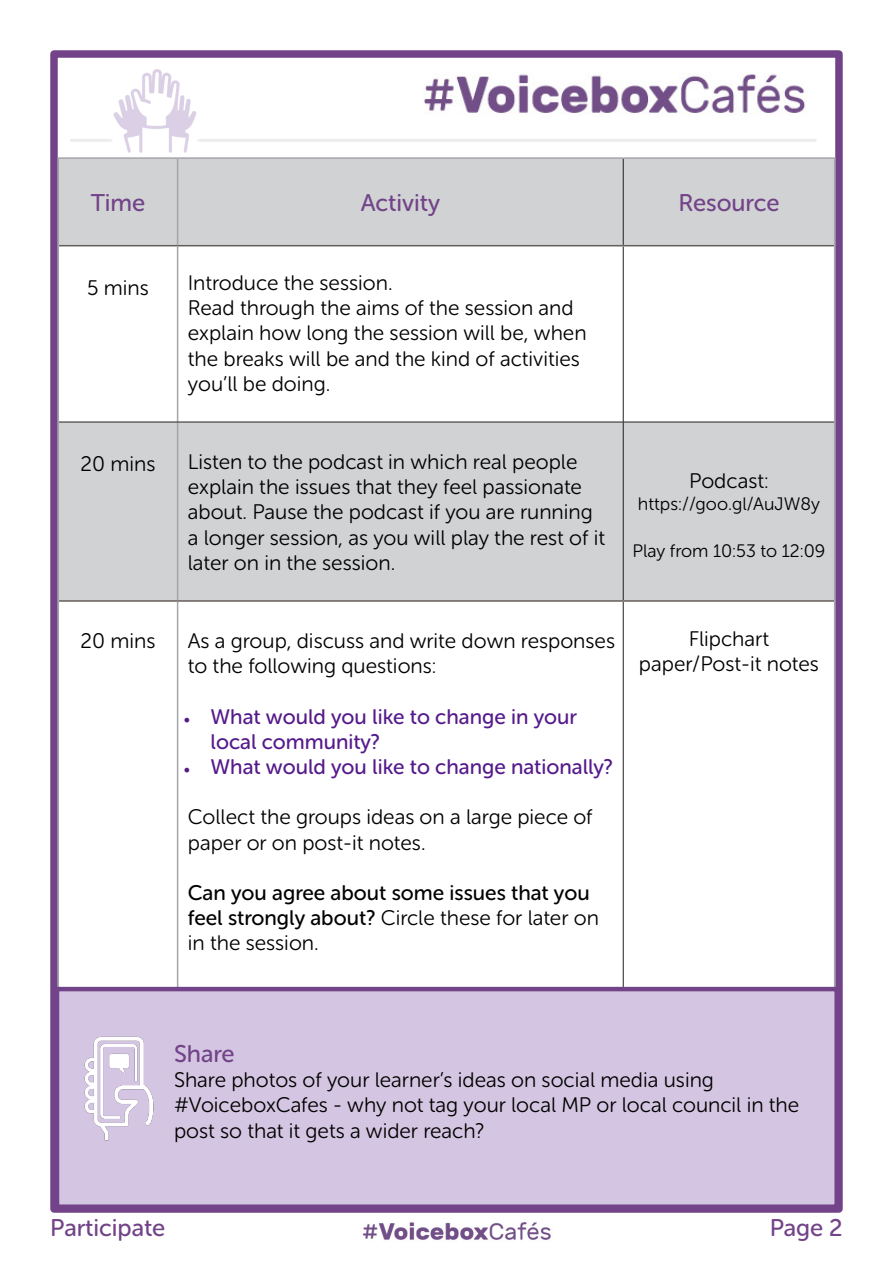
<style>
.page{position:relative;width:893px;height:1263px;background:#fff}
.page>*{position:absolute;margin:0;border:0;box-sizing:border-box;transform-origin:0 0}
.t1{font:24px "Museo Sans Rounded 500";color:#724388}
.t2{font:21px/25.2px "Museo Sans Rounded 300";color:#000}
.t3{font:21px/25.2px "Museo Sans Rounded 500";color:#000}
.t4{font:21px/25.2px "Museo Sans Rounded 500";color:#551a8b}
.t5{font:18px "Museo Sans Rounded 300";color:#000}
.s1{font-family:"Minion Pro";font-size:18px}
.s2{font-family:"Museo Sans Rounded 300"}
</style>
<div class="page">
<div style="left:50px;top:50px;width:793px;height:1163px;border:8px solid #724388"></div>
<hr style="left:70px;top:139px;width:746px;height:3px;background:#a4a5a9">
<img style="left:112px;top:69px;width:86px;height:84px">
<img style="left:362px;top:1222px;width:189px;height:18px">
<img style="left:424px;top:74px;width:381px;height:40px">
<svg style="left:59px;top:159px;width:775px;height:441px;fill:#d1d2d4"></svg>
<hr style="left:58px;top:157px;width:120px;height:2px;background:#a4a5a9">
<hr style="left:58px;top:159px;width:1px;height:87px;background:#a4a5a9">
<hr style="left:178px;top:157px;width:445px;height:2px;background:#a4a5a9">
<hr style="left:177px;top:159px;width:1px;height:86px;background:#a4a5a9">
<hr style="left:623px;top:157px;width:212px;height:2px;background:#a4a5a9">
<hr style="left:834px;top:159px;width:1px;height:87px;background:#a4a5a9">
<hr style="left:58px;top:246px;width:1px;height:176px;background:#a4a5a9">
<hr style="left:177px;top:246px;width:1px;height:176px;background:#a4a5a9">
<hr style="left:834px;top:246px;width:1px;height:176px;background:#a4a5a9">
<hr style="left:58px;top:422px;width:1px;height:179px;background:#a4a5a9">
<hr style="left:177px;top:422px;width:1px;height:178px;background:#a4a5a9">
<hr style="left:834px;top:422px;width:1px;height:179px;background:#a4a5a9">
<hr style="left:58px;top:601px;width:1px;height:455px;background:#a4a5a9">
<hr style="left:177px;top:602px;width:1px;height:454px;background:#a4a5a9">
<hr style="left:834px;top:601px;width:1px;height:455px;background:#a4a5a9">
<hr style="left:623px;top:159px;width:1px;height:86px;background:#231f20">
<hr style="left:623px;top:246px;width:1px;height:176px;background:#231f20">
<hr style="left:59px;top:422px;width:119px;height:1px;background:#231f20">
<hr style="left:178px;top:422px;width:445px;height:1px;background:#231f20">
<hr style="left:623px;top:422px;width:211px;height:1px;background:#231f20">
<hr style="left:623px;top:422px;width:1px;height:178px;background:#231f20">
<hr style="left:623px;top:602px;width:1px;height:454px;background:#231f20">
<hr style="left:59px;top:245px;width:119px;height:1px;background:#655d5a">
<hr style="left:178px;top:245px;width:445px;height:1px;background:#655d5a">
<hr style="left:623px;top:245px;width:211px;height:1px;background:#655d5a">
<hr style="left:59px;top:600px;width:119px;height:2px;background:#655d5a">
<hr style="left:178px;top:600px;width:445px;height:2px;background:#655d5a">
<hr style="left:623px;top:600px;width:211px;height:2px;background:#655d5a">
<div style="left:57px;top:989px;width:780px;height:218px;background:#d4c6e2"></div>
<div style="left:55px;top:987px;width:784px;height:222px;border:4px solid #724388"></div>
<img style="left:84px;top:1036px;width:70px;height:105px">
<p class="t1" style="left:91px;top:189px;width:56px">Time</p>
<p class="t1" style="left:361px;top:189px;width:81px">Activity</p>
<p class="t1" style="left:678px;top:189px;width:102px">Resource</p>
<p class="t2" style="left:87px;top:275px;width:63px">5 mins</p>
<p class="t2" style="left:188px;top:270px;width:206px">Introduce the session.</p>
<p class="t2" style="left:188px;top:296px;width:387px">Read through the aims of the session and</p>
<p class="t2" style="left:188px;top:321px;width:400px">explain how long the session will be, when the breaks will be and the kind of activities you’ll be doing.</p>
<p class="t2" style="left:81px;top:452px;width:76px">20 mins</p>
<p class="t2" style="left:188px;top:449px;width:419px">Listen to the podcast in which real people explain the issues that they feel passionate about. Pause the podcast if you are running a longer session, as you will play the rest of it later on in the session.</p>
<p class="t2" style="left:689px;top:469px;width:81px">Podcast:</p>
<p class="t5" style="left:638px;top:494px;width:183px">https://goo.gl/AuJW8y</p>
<p class="t5" style="left:633px;top:541px;width:194px">Play from 10:53 to 12:09</p>
<p class="t2" style="left:81px;top:628px;width:76px">20 mins</p>
<p class="t2" style="left:188px;top:628px;width:429px">As a group, discuss and write down responses to the following questions:</p>
<p class="t4" style="left:211px;top:704px;width:368px;text-indent:-27px"><span class="s1">•</span> What would you like to change in your local community?</p>
<p class="t4" style="left:184px;top:754px;width:431px"><span class="s1">•</span> What would you like to change nationally?</p>
<p class="t2" style="left:188px;top:805px;width:406px">Collect the groups ideas on a large piece of paper or on post-it notes.</p>
<p class="t3" style="left:188px;top:880px;width:413px">Can you agree about some issues that you feel strongly about? <span class="s2">Circle these for later on in the session.</span></p>
<p class="t2" style="left:689px;top:626px;width:82px">Flipchart</p>
<p class="t2" style="left:639px;top:651px;width:182px">paper/Post-it notes</p>
<p class="t1" style="left:174px;top:1040px;width:62px">Share</p>
<p class="t2" style="left:174px;top:1067px;width:541px">Share photos of your learner’s ideas on social media using</p>
<p class="t2" style="left:174px;top:1093px;width:627px">#VoiceboxCafes - why not tag your local MP or local council in the</p>
<p class="t2" style="left:174px;top:1118px;width:312px">post so that it gets a wider reach?</p>
<p class="t1" style="left:50px;top:1214px;width:117px">Participate</p>
<p class="t1" style="left:770px;top:1214px;width:75px">Page 2</p>
</div>
